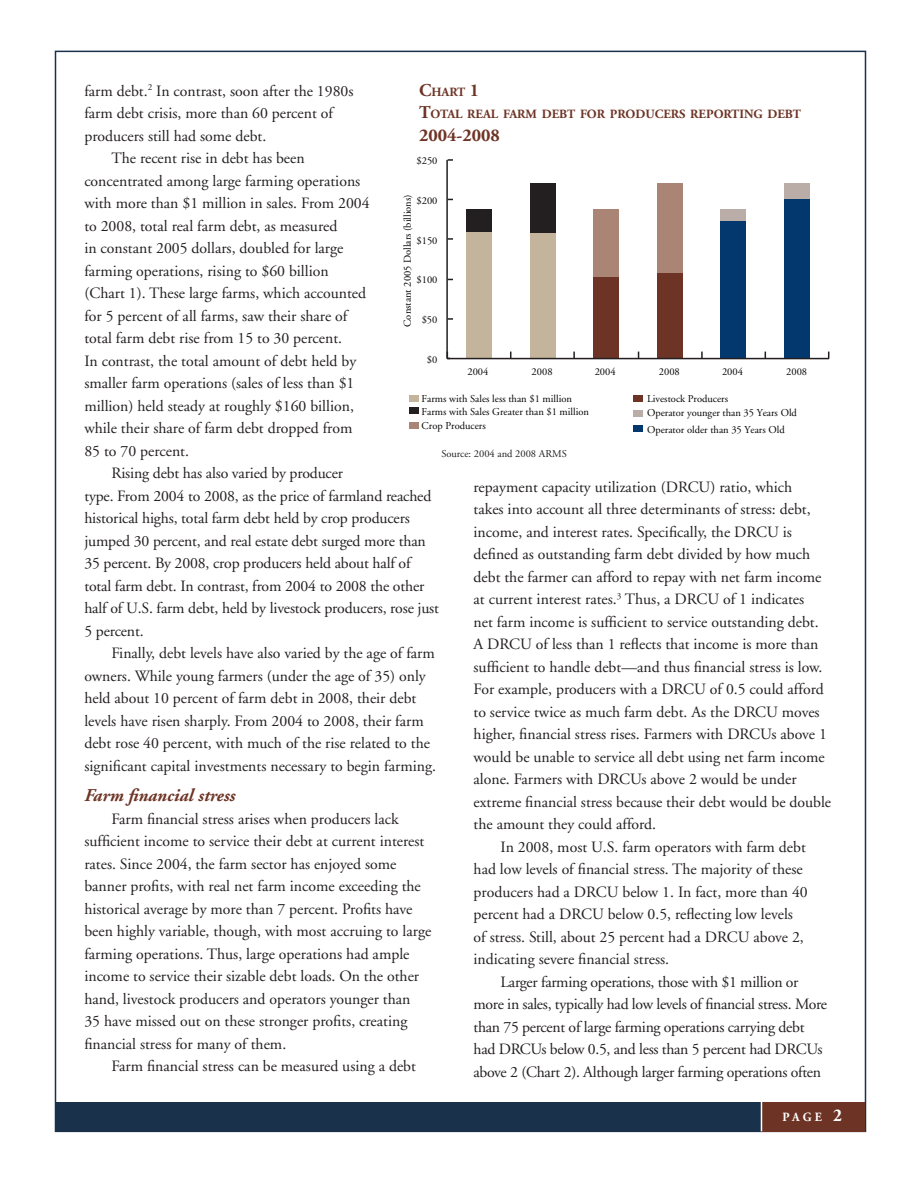
<style>
.page{position:relative;width:918px;height:1188px;background:#fff}
.page>*{position:absolute;margin:0;border:0;box-sizing:border-box;transform-origin:0 0}
._2nd_subhead{font:italic 700 18px "Adobe Garamond";color:#6d3425}
.t1{font:700 18px "Adobe Garamond";color:#6d3425}
.Body_Text{font:15.75px/22.5px "Adobe Garamond";color:#231f20}
.Body_Text-2{font:15.75px/22.5px "Adobe Garamond";letter-spacing:-.02em;color:#231f20}
.t2{font:700 12.6px/22.5px "Adobe Garamond";color:#6d3425}
.t3{font:700 12.6px "Adobe Garamond";color:#fff;scale:.95 1}
.t4{font:10.5px/13.5px "Adobe Garamond";color:#050504}
.Source{font:10.5px "Adobe Garamond";color:#231f20}
.s1{font-size:18px}
</style>
<div class="page">
<div style="left:757px;top:1102px;width:108px;height:29px;background:#6d3425"></div>
<div style="left:55px;top:1102px;width:707px;height:29px;background:#19314a"></div>
<hr style="left:761px;top:1098px;width:1px;height:33px;background:#fff">
<div style="left:466px;top:232px;width:26px;height:127px;background:#c3b49b"></div>
<div style="left:530px;top:233px;width:25px;height:126px;background:#c3b49b"></div>
<div style="left:593px;top:277px;width:26px;height:82px;background:#6d3425"></div>
<div style="left:657px;top:273px;width:26px;height:86px;background:#6d3425"></div>
<div style="left:721px;top:220px;width:25px;height:139px;background:#02386e"></div>
<div style="left:784px;top:199px;width:26px;height:160px;background:#02386e"></div>
<div style="left:466px;top:209px;width:26px;height:23px;background:#231f20"></div>
<div style="left:530px;top:184px;width:25px;height:49px;background:#231f20"></div>
<div style="left:593px;top:209px;width:26px;height:68px;background:#aa8475"></div>
<div style="left:657px;top:184px;width:26px;height:89px;background:#aa8475"></div>
<div style="left:721px;top:209px;width:25px;height:11px;background:#baada8"></div>
<div style="left:784px;top:184px;width:26px;height:15px;background:#baada8"></div>
<hr style="left:446px;top:160px;width:2px;height:199px;background:#231f20">
<hr style="left:447px;top:358px;width:382px;height:1px;background:#231f20">
<svg style="left:573px;top:352px;width:2px;height:6px"></svg>
<svg style="left:701px;top:352px;width:2px;height:6px"></svg>
<div style="left:409px;top:395px;width:10px;height:6px;background:#c3b49b"></div>
<div style="left:409px;top:408px;width:9px;height:6px;background:#231f20"></div>
<div style="left:633px;top:396px;width:10px;height:6px;background:#6d3425"></div>
<div style="left:409px;top:423px;width:10px;height:6px;background:#aa8475"></div>
<div style="left:633px;top:426px;width:10px;height:6px;background:#02386e"></div>
<div style="left:633px;top:411px;width:10px;height:6px;background:#baada8"></div>
<p class="t2" style="left:419px;top:81px;width:384px"><span class="s1">C</span>HART <span class="s1">1<br>T</span>OTAL REAL FARM DEBT FOR PRODUCERS REPORTING DEBT</p>
<p class="t1" style="left:419px;top:125px;width:82px">2004-2008</p>
<p class="Body_Text" style="left:84px;top:80px;width:271px">farm debt.<sup>2</sup> In contrast, soon after the 1980s farm debt crisis, more than 60 percent of producers still had some debt.</p>
<p class="Body_Text" style="left:84px;top:147px;width:287px;text-indent:27px">The recent rise in debt has been concentrated among large farming operations with more than $1 million in sales. From 2004 to 2008, total real farm debt, as measured<br>in constant 2005 dollars, doubled for large farming operations, rising to $60 billion (Chart 1). These large farms, which accounted for 5 percent of all farms, saw their share of total farm debt rise from 15 to 30 percent.<br>In contrast, the total amount of debt held by smaller farm operations (sales of less than $1 million) held steady at roughly $160 billion, while their share of farm debt dropped from 85 to 70 percent.</p>
<p class="Body_Text" style="left:84px;top:462px;width:356px;text-indent:27px">Rising debt has also varied by producer<br>type. From 2004 to 2008, as the price of farmland reached historical highs, total farm debt held by crop producers jumped 30 percent, and real estate debt surged more than 35 percent. By 2008, crop producers held about half of total farm debt. In contrast, from 2004 to 2008 the other half of U.S. farm debt, held by livestock producers, rose just 5 percent.</p>
<p class="Body_Text" style="left:84px;top:642px;width:353px;text-indent:27px">Finally, debt levels have also varied by the age of farm owners. While young farmers (under the age of 35) only held about 10 percent of farm debt in 2008, their debt levels have risen sharply. From 2004 to 2008, their farm debt rose 40 percent, with much of the rise related to the significant capital investments necessary to begin farming.</p>
<p class="_2nd_subhead" style="left:84px;top:786px;width:153px">Farm financial stress</p>
<p class="Body_Text" style="left:84px;top:808px;width:348px;text-indent:27px">Farm financial stress arises when producers lack sufficient income to service their debt at current interest rates. Since 2004, the farm sector has enjoyed some banner profits, with real net farm income exceeding the historical average by more than 7 percent. Profits have been highly variable, though, with most accruing to large farming operations. Thus, large operations had ample income to service their sizable debt loads. On the other hand, livestock producers and operators younger than<br>35 have missed out on these stronger profits, creating financial stress for many of them.</p>
<p class="Body_Text" style="left:111px;top:1056px;width:306px">Farm financial stress can be measured using a debt</p>
<p class="t4" style="left:417px;top:154px;width:22px">$250</p>
<p class="t4" style="left:401px;top:327px;width:134px;rotate:-90deg">Constant 2005 Dollars (billions)</p>
<p class="t4" style="left:417px;top:194px;width:22px">$200</p>
<p class="t4" style="left:417px;top:234px;width:22px">$150</p>
<p class="t4" style="left:417px;top:273px;width:22px">$100</p>
<p class="t4" style="left:422px;top:313px;width:17px">$50</p>
<p class="t4" style="left:427px;top:353px;width:12px">$0</p>
<p class="t4" style="left:467px;top:365px;width:22px">2004</p>
<p class="t4" style="left:532px;top:365px;width:22px">2008</p>
<p class="t4" style="left:595px;top:365px;width:22px">2004</p>
<p class="t4" style="left:659px;top:365px;width:22px">2008</p>
<p class="t4" style="left:722px;top:365px;width:22px">2004</p>
<p class="t4" style="left:786px;top:365px;width:22px">2008</p>
<p class="t4" style="left:422px;top:392px;width:169px">Farms with Sales less than $1 million<br>Farms with Sales Greater than $1 million</p>
<p class="t4" style="left:647px;top:392px;width:83px">Livestock Producers</p>
<p class="t4" style="left:422px;top:419px;width:66px">Crop Producers</p>
<p class="t4" style="left:647px;top:423px;width:139px">Operator older than 35 Years Old</p>
<p class="t4" style="left:647px;top:406px;width:151px">Operator younger than 35 Years Old</p>
<p class="Source" style="left:441px;top:448px;width:127px">Source: 2004 and 2008 ARMS</p>
<p class="Body_Text" style="left:474px;top:476px;width:359px">repayment capacity utilization (DRCU) ratio, which<br>takes into account all three determinants of stress: debt, income, and interest rates. Specifically, the DRCU is defined as outstanding farm debt divided by how much debt the farmer can afford to repay with net farm income at current interest rates.<sup>3</sup> Thus, a DRCU of 1 indicates<br>net farm income is sufficient to service outstanding debt.<br>A DRCU of less than 1 reflects that income is more than sufficient to handle debt—and thus financial stress is low.<br>For example, producers with a DRCU of 0.5 could afford to service twice as much farm debt. As the DRCU moves higher, financial stress rises. Farmers with DRCUs above 1 would be unable to service all debt using net farm income alone. Farmers with DRCUs above 2 would be under extreme financial stress because their debt would be double the amount they could afford.</p>
<p class="Body_Text" style="left:474px;top:836px;width:336px;text-indent:27px">In 2008, most U.S. farm operators with farm debt had low levels of financial stress. The majority of these producers had a DRCU below 1. In fact, more than 40 percent had a DRCU below 0.5, reflecting low levels of stress. Still, about 25 percent had a DRCU above 2, indicating severe financial stress.</p>
<p class="Body_Text-2" style="left:474px;top:971px;width:355px;text-indent:27px">Larger farming operations, those with $1 million or more in sales, typically had low levels of financial stress. More than 75 percent of large farming operations carrying debt had DRCUs below 0.5, and less than 5 percent had DRCUs above 2 (Chart 2). Although larger farming operations often</p>
<p class="t3" style="left:783px;top:1110px;width:64px">PAGE <span class="s1">2</span></p>
</div>
